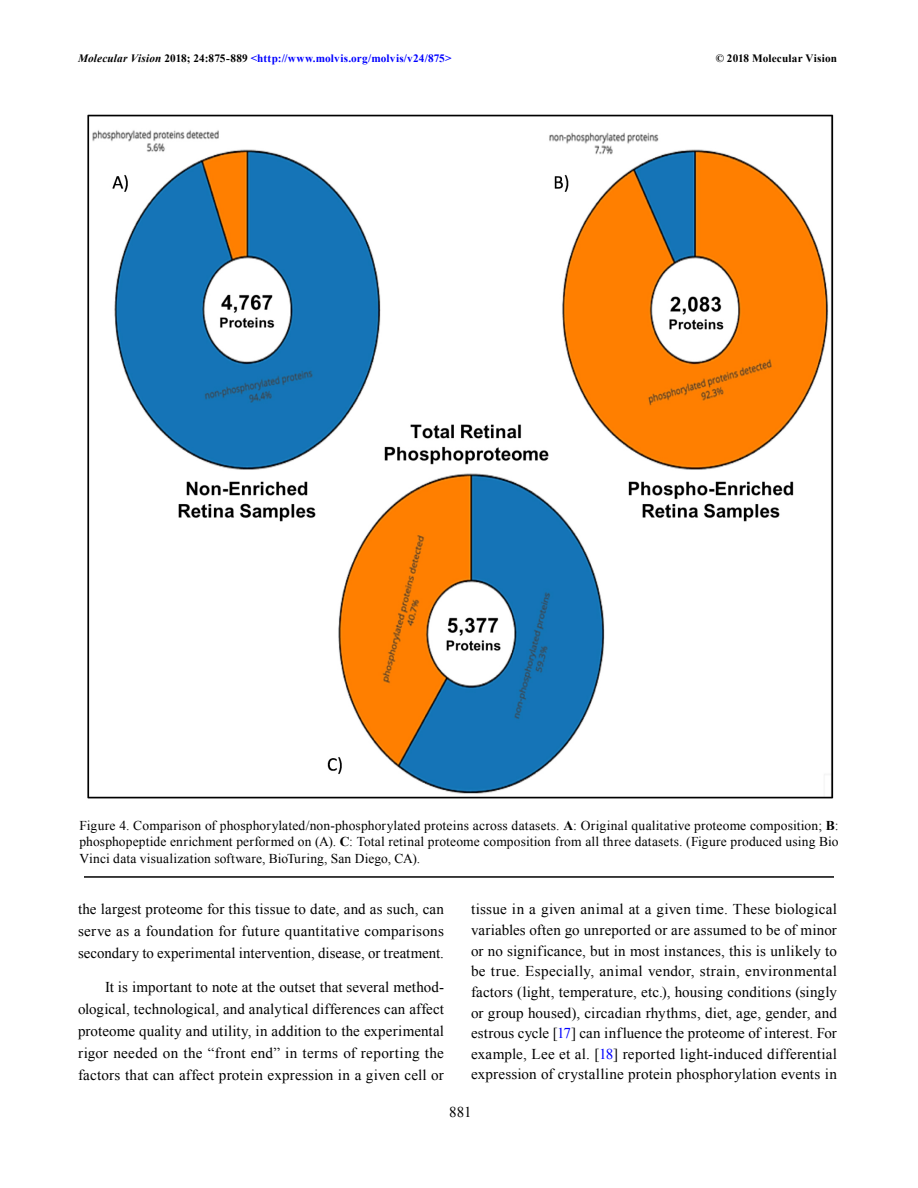
<style>
.page{position:relative;width:918px;height:1188px;background:#fff}
.page>*{position:absolute;margin:0;border:0;box-sizing:border-box;transform-origin:0 0}
.Para_Ind{font:15px/20.7px "Times New Roman";letter-spacing:.01em;color:#000;text-align:justify}
.Para_No_Ind{font:15px/21.9px "Times New Roman";letter-spacing:.005em;color:#000;text-align:justify}
.Folio{font:15px "Times New Roman";color:#000}
.Fig_Caption{font:13.5px/16.5px "Times New Roman";letter-spacing:.01em;color:#000;text-align:justify}
.Header_Align_Left{font:700 11.25px "Times New Roman";letter-spacing:.015em;color:#00f}
.Header_Align_Right{font:700 11.25px "Times New Roman";letter-spacing:.015em;color:#000}
.s1{font-style:italic;color:#000}
.s2{color:#000}
.s3{font-weight:700}
.s4{color:#00f}
</style>
<div class="page">
<img style="left:87px;top:114px;width:747px;height:685px">
<hr style="left:84px;top:876px;width:750px;height:2px;background:#000">
<p class="Header_Align_Left" style="left:78px;top:50px;width:375px"><span class="s1">Molecular Vision</span> <span class="s2">2018; 24:875-889</span> &lt;http://www.molvis.org/molvis/v24/875&gt;</p>
<p class="Header_Align_Right" style="left:716px;top:50px;width:123px">© 2018 Molecular Vision</p>
<p class="Fig_Caption" style="left:79px;top:817px;width:761px">Figure 4. Comparison of phosphorylated/non-phosphorylated proteins across datasets. <span class="s3">A</span>: Original qualitative proteome composition; <span class="s3">B</span>: phosphopeptide enrichment performed on (A). <span class="s3">C</span>: Total retinal proteome composition from all three datasets. (Figure produced using Bio Vinci data visualization software, BioTuring, San Diego, CA).</p>
<p class="Para_No_Ind" style="left:78px;top:898px;width:368px">the largest proteome for this tissue to date, and as such, can serve as a foundation for future quantitative comparisons secondary to experimental intervention, disease, or treatment.</p>
<p class="Para_Ind" style="left:78px;top:976px;width:368px;line-height:21.9px;text-indent:27px">It is important to note at the outset that several method&shy;ological, technological, and analytical differences can affect proteome quality and utility, in addition to the experimental rigor needed on the “front end” in terms of reporting the factors that can affect protein expression in a given cell or</p>
<p class="Para_Ind" style="left:471px;top:899px;width:368px">tissue in a given animal at a given time. These biological variables often go unreported or are assumed to be of minor or no significance, but in most instances, this is unlikely to be true. Especially, animal vendor, strain, environmental factors (light, temperature, etc.), housing conditions (singly or group housed), circadian rhythms, diet, age, gender, and estrous cycle [<span class="s4">17</span>] can influence the proteome of interest. For example, Lee et al. [<span class="s4">18</span>] reported light-induced differential expression of crystalline protein phosphorylation events in</p>
<p class="Folio" style="left:449px;top:1102px;width:24px">881</p>
</div>
